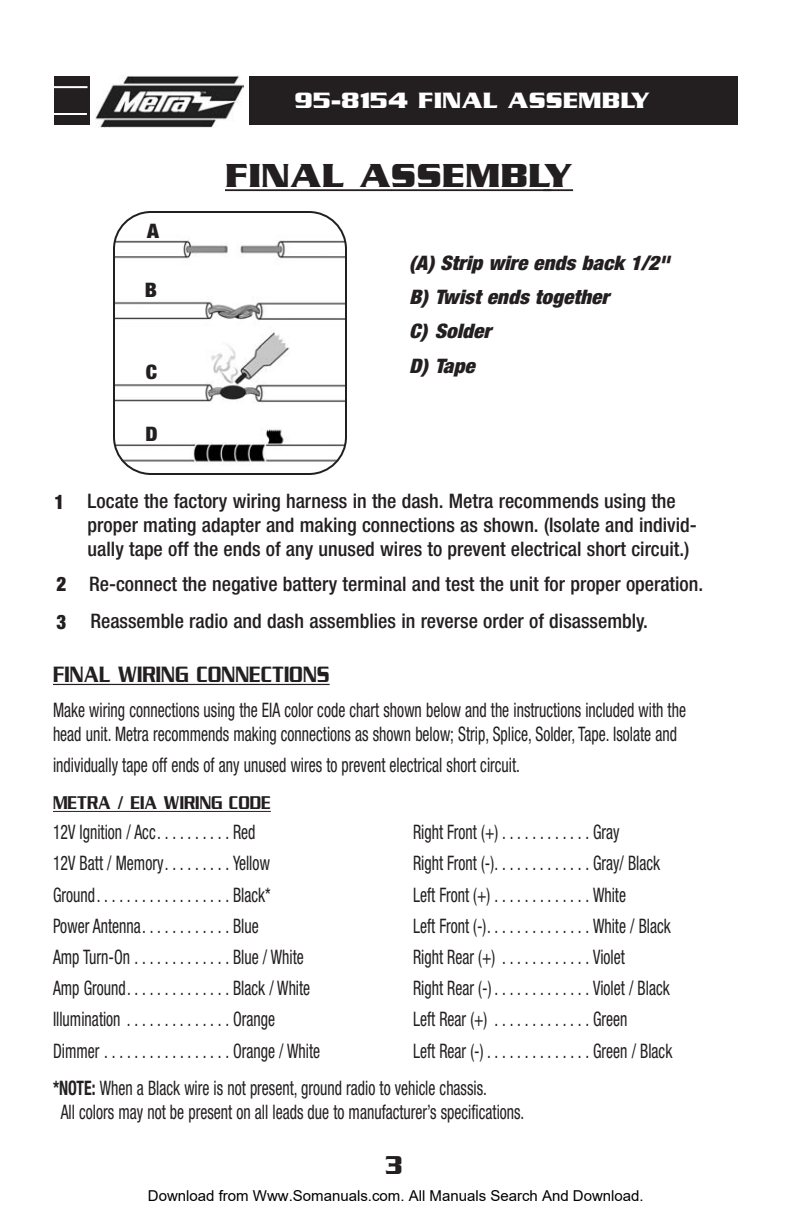
<style>
.page{position:relative;width:792px;height:1224px;background:#fff}
.page>*{position:absolute;margin:0;border:0;box-sizing:border-box;transform-origin:0 0}
.t1{font:700 36px "Serpentine ICG";color:#231f20}
.t2{font:700 28px "Serpentine ICG";color:#231f20;scale:.87 1}
.t3{font:24px "Serpentine ICG";color:#231f20;scale:.79 1}
.t4{font:700 24px "Serpentine ICG";color:#fff}
.t5{font:condensed 20px/31.2px "Helvetica Neue";color:#231f20;scale:.79 1}
.t6{font:500 condensed 20px/24px "Helvetica Neue";color:#231f20}
.t7{font:italic 900 condensed 20px/34px "Helvetica Neue";color:#231f20;scale:1.06 1}
.t8{font:20px "Serpentine ICG";color:#231f20;scale:.79 1}
.t9{font:900 condensed 20px "Helvetica Neue";color:#231f20;scale:1.06 1}
.t10{font:900 condensed 20px/38px "Helvetica Neue";color:#231f20;scale:.95 1}
.t11{font:15px "Arial";color:#000}
.s1{font-weight:700}
</style>
<div class="page">
<div style="left:54px;top:77px;width:684px;height:48px;background:#231f20"></div>
<div style="left:91px;top:54px;width:158px;height:89px;background:#fff"></div>
<img style="left:95px;top:75px;width:148px;height:53px">
<hr style="left:0;top:113px;width:87px;height:2px;background:#fff">
<hr style="left:0;top:86px;width:87px;height:2px;background:#fff">
<hr style="left:225px;top:189px;width:166px;height:2px;background:#231f20">
<hr style="left:391px;top:189px;width:160px;height:2px;background:#231f20">
<hr style="left:543px;top:189px;width:30px;height:2px;background:#231f20">
<svg style="left:113px;top:211px;width:234px;height:264px"></svg>
<hr style="left:53px;top:684px;width:277px;height:1px;background:#231f20">
<hr style="left:53px;top:811px;width:218px;height:1px;background:#231f20">
<p class="t4" style="left:294px;top:85px;width:357px">95-8154 FINAL ASSEMBLY</p>
<p class="t9" style="left:147px;top:224px;width:13px">A</p>
<p class="t9" style="left:145px;top:283px;width:13px">B</p>
<p class="t9" style="left:146px;top:365px;width:12px">C</p>
<p class="t9" style="left:145px;top:427px;width:13px">D</p>
<h1 class="t1" style="left:225px;top:153px;width:350px">FINAL ASSEMBLY</h1>
<p class="t7" style="left:409px;top:248px;width:247px">(A) Strip wire ends back 1/2"<br>B) Twist ends together<br>C) Solder<br>D) Tape</p>
<p class="t6" style="left:88px;top:491px;width:611px">Locate the factory wiring harness in the dash. Metra recommends using the proper mating adapter and making connections as shown. (Isolate and individ&shy;ually tape off the ends of any unused wires to prevent electrical short circuit.)</p>
<p class="t6" style="left:89px;top:567px;width:616px;line-height:37px">Re-connect the negative battery terminal and test the unit for proper operation.<br>Reassemble radio and dash assemblies in reverse order of disassembly.</p>
<p class="t10" style="left:54px;top:485px;width:12px">1</p>
<p class="t10" style="left:56px;top:567px;width:12px">2<br>3</p>
<p class="t3" style="left:53px;top:660px;width:352px">FINAL WIRING CONNECTIONS</p>
<p class="t5" style="left:53px;top:699px;width:803px;line-height:24px">Make wiring connections using the EIA color code chart shown below and the instructions included with the head unit. Metra recommends making connections as shown below; Strip, Splice, Solder, Tape. Isolate and</p>
<p class="t5" style="left:53px;top:751px;width:593px">individually tape off ends of any unused wires to prevent electrical short circuit.</p>
<p class="t8" style="left:53px;top:791px;width:277px">METRA / EIA WIRING CODE</p>
<p class="t5" style="left:53px;top:818px;width:340px">12V Ignition / Acc. . . . . . . . . . Red<br>12V Batt / Memory. . . . . . . . . Yellow Ground..................Black*<br>Power Antenna. . . . . . . . . . . . Blue<br>Amp Turn-On . . . . . . . . . . . . . Blue / White Amp Ground. . . . . . . . . . . . . . Black / White Illumination . . . . . . . . . . . . . . Orange Dimmer . . . . . . . . . . . . . . . . . Orange / White</p>
<p class="t5" style="left:413px;top:818px;width:330px">Right Front (+) . . . . . . . . . . . . Gray<br>Right Front (-). . . . . . . . . . . . . Gray/ Black Left Front (+).............White<br>Left Front (-). . . . . . . . . . . . . . White / Black Right Rear (+) . . . . . . . . . . . . Violet<br>Right Rear (-) . . . . . . . . . . . . . Violet / Black Left Rear (+) .............Green<br>Left Rear (-) . . . . . . . . . . . . . . Green / Black</p>
<p class="t5" style="left:61px;top:1078px;width:588px;line-height:24px;text-indent:-8px"><span class="s1">*NOTE:</span> When a Black wire is not present, ground radio to vehicle chassis.<br>All colors may not be present on all leads due to manufacturer’s specifications.</p>
<h2 class="t2" style="left:385px;top:1148px;width:22px">3</h2>
<p class="t11" style="left:148px;top:1187px;width:497px">Download from Www.Somanuals.com. All Manuals Search And Download.</p>
</div>
